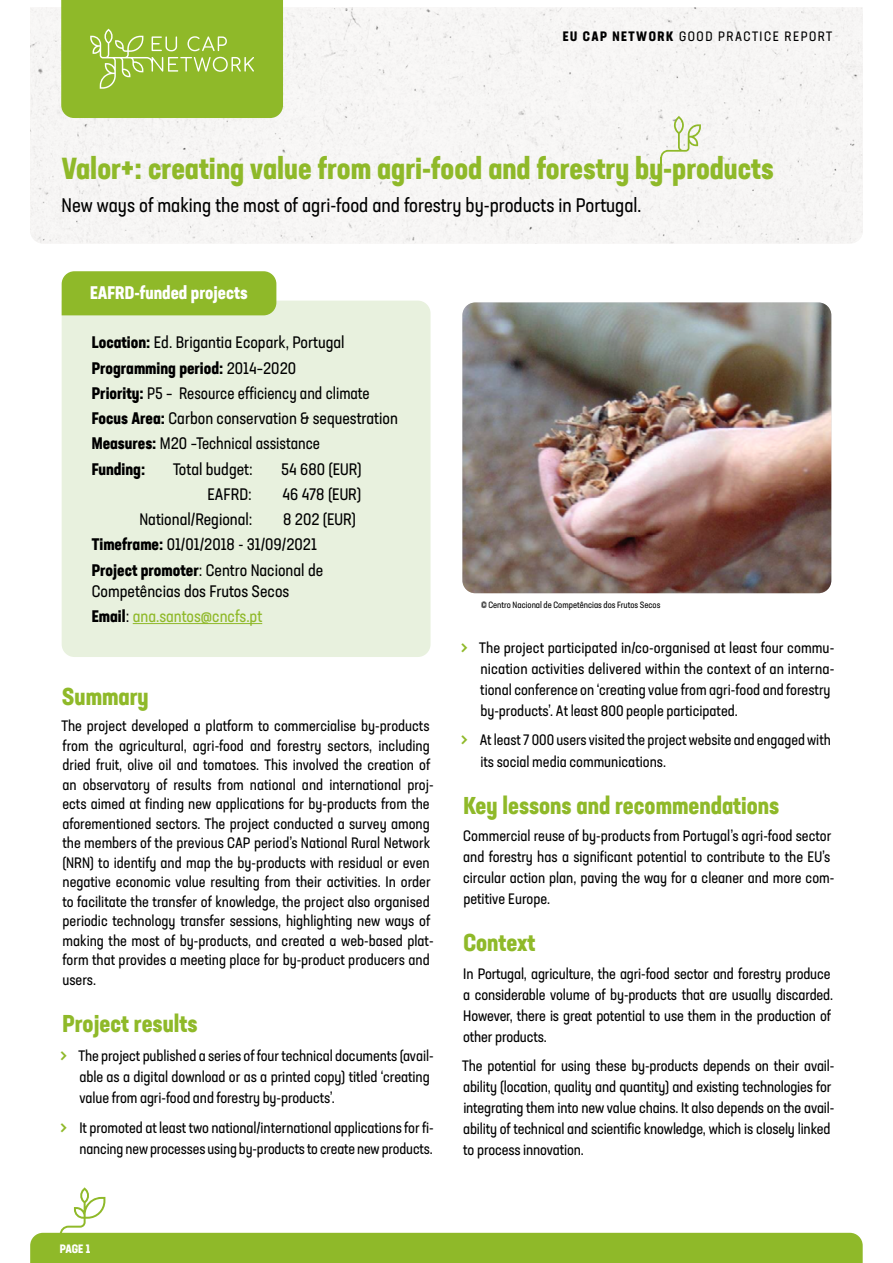
<style>
.page{position:relative;width:893px;height:1263px;background:#fff}
.page>*{position:absolute;margin:0;border:0;box-sizing:border-box;transform-origin:0 0}
.t1{font:700 condensed 30px "Neusa Next Std";color:#8fb929}
.t2{font:700 condensed 24px "Neusa Next Std";color:#8fb929}
.t3{font:condensed 19.5px "Neusa Next Std";color:#000}
.t4{font:700 condensed 18px "Neusa Next Std";color:#fff}
.t5{font:condensed 16.5px/25.2px "Neusa Next Std";color:#000}
.t6{font:condensed 15px/21px "Neusa Next Std";color:#000}
.t7{font:condensed 13.5px "Neusa Next Std";letter-spacing:.11em;color:#000}
.t8{font:700 condensed 12px "Neusa Next Std";color:#fff}
.t9{font:condensed 9px "Neusa Next Std";color:#000}
.s1{font-weight:700}
.s2{color:#8fb929}
.s3{font-size:22.5px;color:#8fb929}
</style>
<div class="page">
<svg style="left:30px;top:1187px;width:833px;height:76px"></svg>
<div style="left:30px;top:7px;width:833px;height:236px;background:#f7f6f5"></div>
<svg style="left:61px;top:0;width:222px;height:118px;background:#94bc34"></svg>
<div style="left:62px;top:301px;width:369px;height:356px;background:#e8f1de"></div>
<hr style="left:133px;top:623px;width:129px;height:1px;background:#8fb929">
<div style="left:62px;top:271px;width:214px;height:44px;background:#8fb929"></div>
<img style="left:462px;top:302px;width:369px;height:291px">
<svg style="left:660px;top:116px;width:41px;height:50px"></svg>
<p class="t7" style="left:563px;top:27px;width:271px"><span class="s1">EU CAP NETWORK</span> GOOD PRACTICE REPORT</p>
<h1 class="t1" style="left:62px;top:149px;width:714px">Valor+: creating value from agri-food and forestry by-products</h1>
<h3 class="t3" style="left:62px;top:193px;width:581px">New ways of making the most of agri-food and forestry by-products in Portugal.</h3>
<p class="t4" style="left:90px;top:281px;width:159px">EAFRD-funded projects</p>
<p class="t5" style="left:92px;top:330px;width:308px"><span class="s1">Location:</span> Ed. Brigantia Ecopark, Portugal <span class="s1">Programming period:</span> 2014–2020<br><span class="s1">Priority:</span> P5 – Resource efficiency and climate <span class="s1">Focus Area:</span> Carbon conservation &amp; sequestration <span class="s1">Measures:</span> M20 –Technical assistance<br><span class="s1">Funding:</span></p>
<p class="t5" style="left:173px;top:456px;width:81px">Total budget:</p>
<p class="t5" style="left:281px;top:456px;width:82px">54 680 (EUR)</p>
<p class="t5" style="left:207px;top:481px;width:46px">EAFRD:</p>
<p class="t5" style="left:282px;top:481px;width:80px">46 478 (EUR)</p>
<p class="t5" style="left:139px;top:506px;width:115px">National/Regional:</p>
<p class="t5" style="left:92px;top:506px;width:266px;text-indent:191px">8 202 (EUR)<br><span class="s1">Timeframe:</span> 01/01/2018 - 31/09/2021<br><span class="s1">Project promoter</span>: Centro Nacional de</p>
<p class="t5" style="left:92px;top:578px;width:199px">Competências dos Frutos Secos<br><span class="s1">Email</span>: <span class="s2">ana.santos@cncfs.pt</span></p>
<h2 class="t2" style="left:62px;top:681px;width:88px">Summary</h2>
<p class="t6" style="left:61px;top:716px;width:374px;line-height:19.5px">The project developed a platform to commercialise by-products from the agricultural, agri-food and forestry sectors, including dried fruit, olive oil and tomatoes. This involved the creation of an observatory of results from national and international proj&shy;ects aimed at finding new applications for by-products from the aforementioned sectors. The project conducted a survey among the members of the previous CAP period’s National Rural Network (NRN) to identify and map the by-products with residual or even negative economic value resulting from their activities. In order to facilitate the transfer of knowledge, the project also organised periodic technology transfer sessions, highlighting new ways of making the most of by-products, and created a web-based plat&shy;form that provides a meeting place for by-product producers and users.</p>
<h2 class="t2" style="left:63px;top:1008px;width:136px">Project results</h2>
<p class="t6" style="left:79px;top:1045px;width:356px;text-indent:-20px"><span class="s3">&gt;</span> The project published a series of four technical documents (avail&shy;able as a digital download or as a printed copy) titled ‘creating value from agri-food and forestry by-products’.</p>
<p class="t6" style="left:60px;top:1117px;width:375px;text-align:right"><span class="s3">&gt;</span> It promoted at least two national/international applications for fi&shy;nancing new processes using by-products to create new products.</p>
<p class="t9" style="left:481px;top:599px;width:181px">© Centro Nacional de Competências dos Frutos Secos</p>
<p class="t6" style="left:480px;top:637px;width:356px;text-indent:-20px"><span class="s3">&gt;</span> The project participated in/co-organised at least four commu&shy;nication activities delivered within the context of an interna&shy;tional conference on ‘creating value from agri-food and forestry by-products’. At least 800 people participated.</p>
<p class="t6" style="left:480px;top:729px;width:352px;line-height:21.6px;text-indent:-20px"><span class="s3">&gt;</span> At least 7 000 users visited the project website and engaged with its social media communications.</p>
<h2 class="t2" style="left:463px;top:790px;width:317px">Key lessons and recommendations</h2>
<p class="t6" style="left:463px;top:825px;width:373px">Commercial reuse of by-products from Portugal’s agri-food sector and forestry has a significant potential to contribute to the EU’s circular action plan, paving the way for a cleaner and more com&shy;petitive Europe.</p>
<h2 class="t2" style="left:463px;top:927px;width:74px">Context</h2>
<p class="t6" style="left:463px;top:963px;width:371px">In Portugal, agriculture, the agri-food sector and forestry produce a considerable volume of by-products that are usually discarded.<br>However, there is great potential to use them in the production of other products.</p>
<p class="t6" style="left:462px;top:1055px;width:374px">The potential for using these by-products depends on their avail&shy;ability (location, quality and quantity) and existing technologies for integrating them into new value chains. It also depends on the avail&shy;ability of technical and scientific knowledge, which is closely linked to process innovation.</p>
<p class="t8" style="left:60px;top:1241px;width:32px">PAGE 1</p>
</div>
